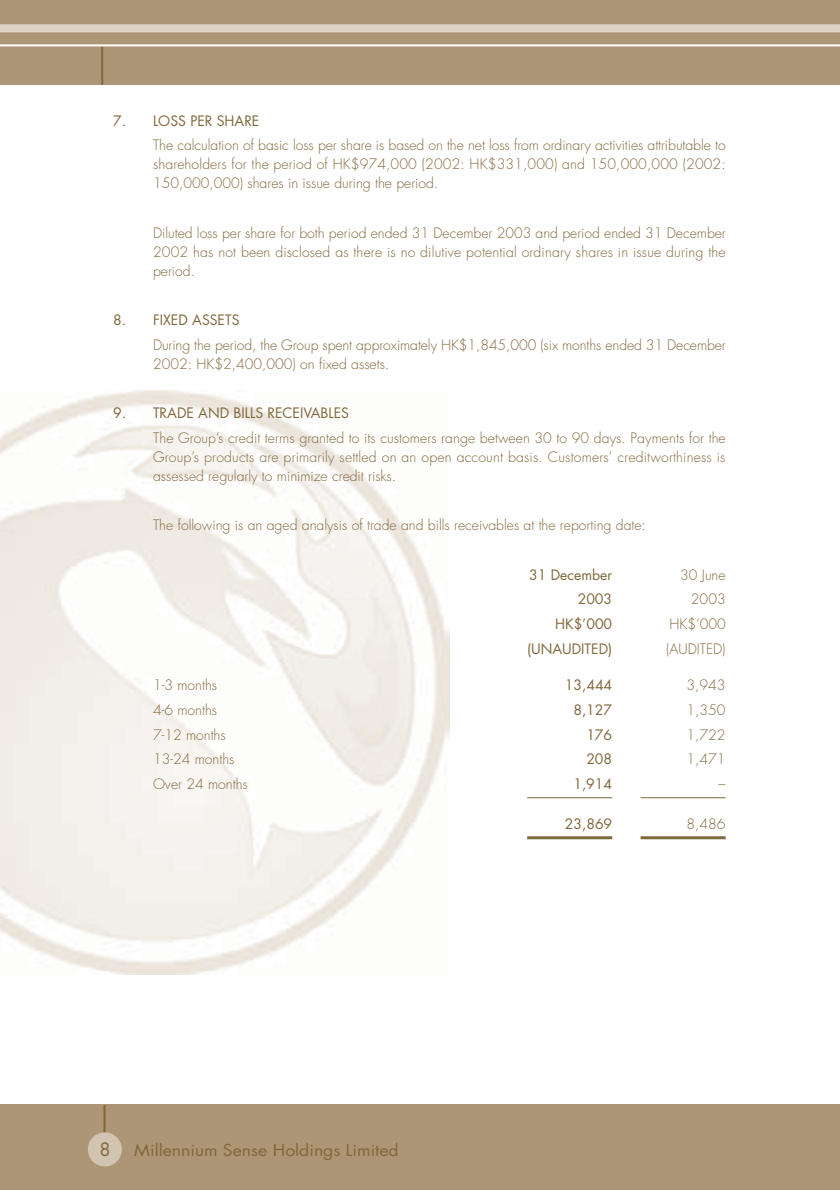
<style>
.page{position:relative;width:840px;height:1190px;background:#fff}
.page>*{position:absolute;margin:0;border:0;box-sizing:border-box;transform-origin:0 0}
.t1{font:18px "Futura";color:#81683b}
.t2{font:16px "Futura";color:#81683b;scale:1.1 1}
.t3{font:300 14px/19px "Futura";color:#81683b;text-align:justify}
.t4{font:14px "Futura";color:#81683b}
</style>
<div class="page">
<div style="left:0;top:1105px;width:839px;height:85px;background:#ac9675"></div>
<div style="left:0;top:0;width:839px;height:84px;background:#ac9675"></div>
<hr style="left:103px;top:1105px;width:3px;height:46px;background:#81683b">
<svg style="left:88px;top:1131px;width:34px;height:36px"></svg>
<hr style="left:101px;top:45px;width:2px;height:40px;background:#81683b">
<div style="left:0;top:24px;width:840px;height:8px;background:#ded5c7"></div>
<hr style="left:0;top:44px;width:840px;height:2px;background:#fff">
<hr style="left:527px;top:797px;width:85px;height:1px;background:#81683b">
<hr style="left:641px;top:797px;width:85px;height:1px;background:#81683b">
<hr style="left:527px;top:836px;width:85px;height:3px;background:#81683b">
<hr style="left:641px;top:836px;width:85px;height:3px;background:#81683b">
<p class="t4" style="left:113px;top:114px;width:148px">7. LOSS PER SHARE</p>
<p class="t3" style="left:153px;top:137px;width:574px">The calculation of basic loss per share is based on the net loss from ordinary activities attributable to shareholders for the period of HK$974,000 (2002: HK$331,000) and 150,000,000 (2002:<br>150,000,000) shares in issue during the period.</p>
<p class="t3" style="left:153px;top:224px;width:574px">Diluted loss per share for both period ended 31 December 2003 and period ended 31 December 2002 has not been disclosed as there is no dilutive potential ordinary shares in issue during the period.</p>
<p class="t4" style="left:113px;top:313px;width:128px">8. FIXED ASSETS</p>
<p class="t3" style="left:153px;top:336px;width:574px">During the period, the Group spent approximately HK$1,845,000 (six months ended 31 December<br>2002: HK$2,400,000) on fixed assets.</p>
<p class="t4" style="left:113px;top:406px;width:237px">9. TRADE AND BILLS RECEIVABLES</p>
<p class="t3" style="left:153px;top:429px;width:574px">The Group’s credit terms granted to its customers range between 30 to 90 days. Payments for the Group’s products are primarily settled on an open account basis. Customers’ creditworthiness is assessed regularly to minimize credit risks.</p>
<p class="t3" style="left:153px;top:517px;width:494px">The following is an aged analysis of trade and bills receivables at the reporting date:</p>
<p class="t4" style="left:529px;top:568px;width:85px">31 December</p>
<p class="t3" style="left:680px;top:566px;width:47px">30 June</p>
<p class="t4" style="left:578px;top:593px;width:36px">2003</p>
<p class="t3" style="left:691px;top:591px;width:36px">2003</p>
<p class="t4" style="left:555px;top:617px;width:59px">HK$’000</p>
<p class="t3" style="left:669px;top:616px;width:58px">HK$’000</p>
<p class="t4" style="left:527px;top:642px;width:87px">(UNAUDITED)</p>
<p class="t3" style="left:666px;top:640px;width:61px">(AUDITED)</p>
<p class="t3" style="left:153px;top:677px;width:66px">1-3 months</p>
<p class="t4" style="left:565px;top:678px;width:49px">13,444</p>
<p class="t3" style="left:687px;top:677px;width:41px">3,943</p>
<p class="t3" style="left:153px;top:701px;width:66px">4-6 months</p>
<p class="t4" style="left:573px;top:703px;width:40px">8,127</p>
<p class="t3" style="left:687px;top:701px;width:41px">1,350</p>
<p class="t3" style="left:153px;top:726px;width:74px">7-12 months</p>
<p class="t4" style="left:586px;top:728px;width:27px">176</p>
<p class="t3" style="left:687px;top:726px;width:41px">1,722</p>
<p class="t3" style="left:153px;top:751px;width:83px">13-24 months</p>
<p class="t4" style="left:586px;top:753px;width:27px">208</p>
<p class="t3" style="left:687px;top:751px;width:41px">1,471</p>
<p class="t3" style="left:153px;top:775px;width:96px">Over 24 months</p>
<p class="t4" style="left:573px;top:777px;width:40px">1,914</p>
<p class="t3" style="left:719px;top:775px;width:8px">–</p>
<p class="t4" style="left:565px;top:818px;width:49px">23,869</p>
<p class="t3" style="left:687px;top:816px;width:41px">8,486</p>
<p class="t1" style="left:99px;top:1141px;width:13px">8</p>
<p class="t2" style="left:134px;top:1143px;width:242px">Millennium Sense Holdings Limited</p>
</div>
